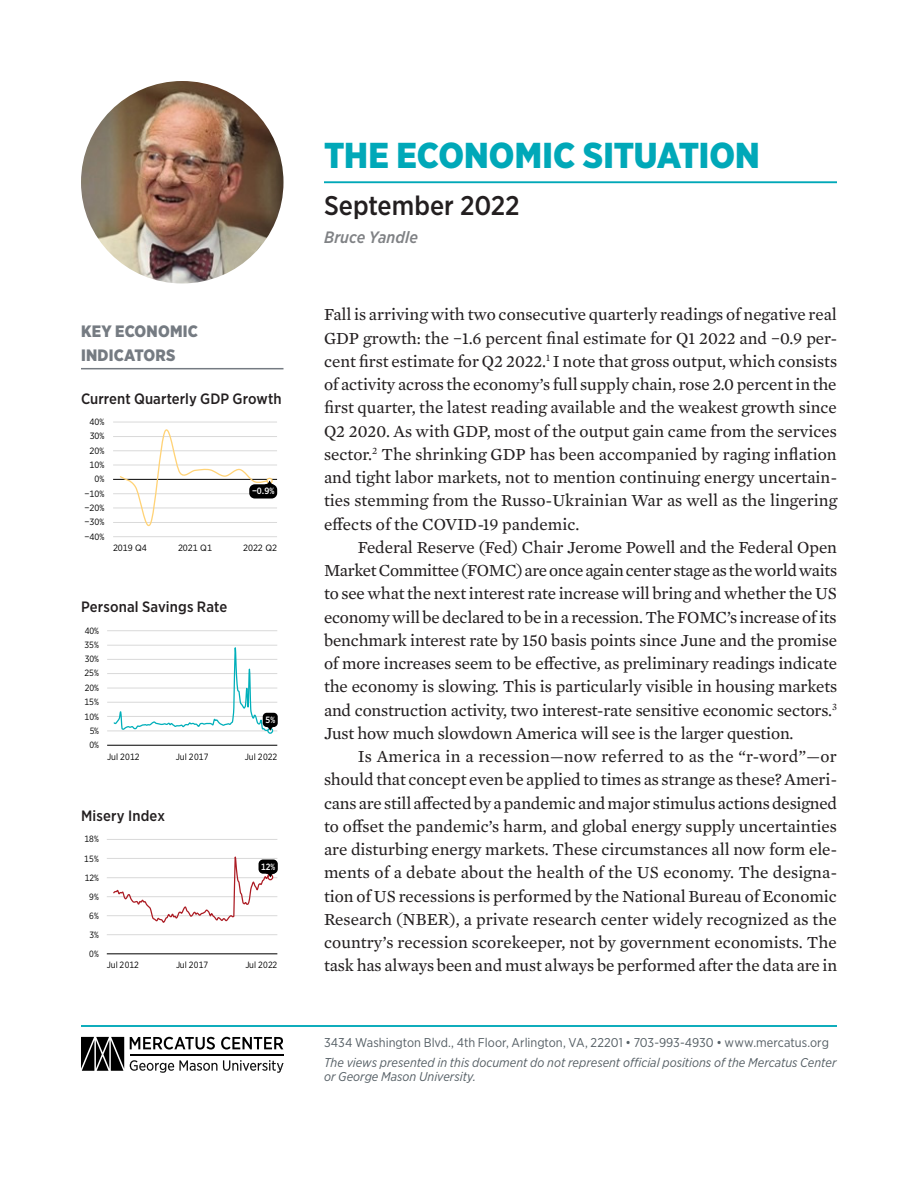
<style>
.page{position:relative;width:918px;height:1188px;background:#fff}
.page>*{position:absolute;margin:0;border:0;box-sizing:border-box;transform-origin:0 0}
.t1{font:900 36px "Gotham Narrow";letter-spacing:.005em;color:#00a8b8}
.t2{font:500 27px "Gotham Narrow";color:#231f20}
.t3{font:17.25px/23.2px "Mercury Text G2";letter-spacing:-.005em;color:#231f20;text-align:justify}
.t4{font:900 16.5px/24px "Gotham Narrow";letter-spacing:.01em;color:#757b82}
.t5{font:italic 500 16.5px "Gotham Narrow";letter-spacing:.005em;color:#808285}
.t6{font:500 15px "Gotham Narrow";letter-spacing:.005em;color:#231f20}
.t7{font:italic 12.75px/13.5px "Gotham Narrow";color:#555f65}
.t8{font:12.75px "Gotham Narrow";color:#555f65}
.t9{font:9.15px "Gotham Narrow";letter-spacing:-.005em;color:#000}
.t10{font:500 9.15px "Gotham Narrow";color:#fff}
.t11{font:9px "Gotham Narrow";letter-spacing:.005em;color:#000}
.t12{font:500 9px "Gotham Narrow";color:#fff}
</style>
<div class="page">
<hr style="left:324px;top:181px;width:513px;height:2px;background:#00a8b8">
<hr style="left:81px;top:1025px;width:756px;height:2px;background:#00a8b8">
<hr style="left:81px;top:368px;width:203px;height:1px;background:#757b82">
<hr style="left:113px;top:536px;width:164px;height:1px;background:#d9d9d9">
<hr style="left:113px;top:522px;width:164px;height:1px;background:#d9d9d9">
<hr style="left:113px;top:508px;width:164px;height:1px;background:#d9d9d9">
<hr style="left:113px;top:493px;width:164px;height:1px;background:#d9d9d9">
<hr style="left:113px;top:465px;width:164px;height:1px;background:#d9d9d9">
<hr style="left:113px;top:451px;width:164px;height:1px;background:#d9d9d9">
<hr style="left:113px;top:436px;width:164px;height:1px;background:#d9d9d9">
<hr style="left:113px;top:422px;width:164px;height:1px;background:#d9d9d9">
<hr style="left:113px;top:479px;width:164px;height:1px;background:#000">
<svg style="left:249px;top:484px;width:28px;height:15px"></svg>
<svg style="left:119px;top:421px;width:155px;height:106px"></svg>
<hr style="left:107px;top:731px;width:170px;height:1px;background:#d9d9d9">
<hr style="left:107px;top:716px;width:170px;height:1px;background:#d9d9d9">
<hr style="left:107px;top:702px;width:170px;height:1px;background:#d9d9d9">
<hr style="left:107px;top:688px;width:170px;height:1px;background:#d9d9d9">
<hr style="left:107px;top:673px;width:170px;height:1px;background:#d9d9d9">
<hr style="left:107px;top:659px;width:170px;height:1px;background:#d9d9d9">
<hr style="left:107px;top:645px;width:170px;height:1px;background:#d9d9d9">
<hr style="left:107px;top:630px;width:170px;height:1px;background:#d9d9d9">
<hr style="left:107px;top:745px;width:170px;height:1px;background:#000">
<svg style="left:263px;top:713px;width:15px;height:14px"></svg>
<svg style="left:113px;top:644px;width:163px;height:90px"></svg>
<hr style="left:107px;top:934px;width:170px;height:1px;background:#d9d9d9">
<hr style="left:107px;top:915px;width:170px;height:1px;background:#d9d9d9">
<hr style="left:107px;top:896px;width:170px;height:1px;background:#d9d9d9">
<hr style="left:107px;top:877px;width:170px;height:1px;background:#d9d9d9">
<hr style="left:107px;top:858px;width:170px;height:1px;background:#d9d9d9">
<hr style="left:107px;top:839px;width:170px;height:1px;background:#d9d9d9">
<hr style="left:107px;top:953px;width:170px;height:1px;background:#000">
<svg style="left:259px;top:859px;width:19px;height:15px"></svg>
<svg style="left:113px;top:856px;width:163px;height:67px"></svg>
<svg style="left:81px;top:1037px;width:43px;height:34px"></svg>
<svg style="left:130px;top:1037px;width:153px;height:13px"></svg>
<svg style="left:130px;top:1060px;width:153px;height:13px"></svg>
<hr style="left:130px;top:1054px;width:153px;height:1px;background:#000">
<img style="left:81px;top:81px;width:203px;height:203px;border-radius:101px">
<p class="t4" style="left:81px;top:319px;width:118px">KEY ECONOMIC<br>INDICATORS</p>
<p class="t6" style="left:81px;top:389px;width:202px">Current Quarterly GDP Growth</p>
<p class="t9" style="left:90px;top:416px;width:16px">40%</p>
<p class="t9" style="left:90px;top:431px;width:16px">30%</p>
<p class="t9" style="left:90px;top:445px;width:16px">20%</p>
<p class="t9" style="left:90px;top:459px;width:16px">10%</p>
<p class="t9" style="left:94px;top:473px;width:12px">0%</p>
<p class="t9" style="left:85px;top:488px;width:21px">−10%</p>
<p class="t9" style="left:85px;top:502px;width:21px">−20%</p>
<p class="t9" style="left:85px;top:516px;width:21px">−30%</p>
<p class="t9" style="left:85px;top:531px;width:21px">−40%</p>
<p class="t10" style="left:252px;top:485px;width:24px">−0.9%</p>
<p class="t9" style="left:113px;top:542px;width:35px">2019 Q4</p>
<p class="t9" style="left:178px;top:542px;width:35px">2021 Q1</p>
<p class="t9" style="left:243px;top:542px;width:35px">2022 Q2</p>
<p class="t6" style="left:81px;top:598px;width:148px">Personal Savings Rate</p>
<p class="t9" style="left:85px;top:625px;width:16px">40%</p>
<p class="t9" style="left:85px;top:639px;width:16px">35%</p>
<p class="t9" style="left:85px;top:653px;width:16px">30%</p>
<p class="t9" style="left:84px;top:668px;width:16px">25%</p>
<p class="t9" style="left:85px;top:682px;width:16px">20%</p>
<p class="t9" style="left:84px;top:696px;width:16px">15%</p>
<p class="t9" style="left:85px;top:711px;width:16px">10%</p>
<p class="t9" style="left:90px;top:725px;width:11px">5%</p>
<p class="t9" style="left:89px;top:739px;width:11px">0%</p>
<p class="t10" style="left:266px;top:714px;width:11px">5%</p>
<p class="t9" style="left:107px;top:751px;width:34px">Jul 2012</p>
<p class="t9" style="left:176px;top:751px;width:34px">Jul 2017</p>
<p class="t9" style="left:245px;top:751px;width:34px">Jul 2022</p>
<p class="t6" style="left:81px;top:806px;width:85px">Misery Index</p>
<p class="t11" style="left:84px;top:834px;width:16px">18%</p>
<p class="t11" style="left:84px;top:853px;width:16px">15%</p>
<p class="t11" style="left:85px;top:872px;width:15px">12%</p>
<p class="t11" style="left:89px;top:891px;width:11px">9%</p>
<p class="t11" style="left:89px;top:910px;width:11px">6%</p>
<p class="t11" style="left:89px;top:929px;width:11px">3%</p>
<p class="t11" style="left:89px;top:948px;width:11px">0%</p>
<p class="t12" style="left:261px;top:861px;width:16px">12%</p>
<p class="t11" style="left:107px;top:959px;width:34px">Jul 2012</p>
<p class="t11" style="left:176px;top:959px;width:34px">Jul 2017</p>
<p class="t11" style="left:245px;top:959px;width:33px">Jul 2022</p>
<h1 class="t1" style="left:324px;top:132px;width:437px">THE ECONOMIC SITUATION</h1>
<h2 class="t2" style="left:324px;top:188px;width:197px">September 2022</h2>
<p class="t5" style="left:324px;top:226px;width:95px">Bruce Yandle</p>
<p class="t3" style="left:324px;top:302px;width:515px">Fall is arriving with two consecutive quarterly readings of negative real GDP growth: the −1.6 percent final estimate for Q1 2022 and −0.9 per&shy;cent first estimate for Q2 2022.<sup>1</sup> I note that gross output, which consists of activity across the economy’s full supply chain, rose 2.0 percent in the first quarter, the latest reading available and the weakest growth since Q2 2020. As with GDP, most of the output gain came from the services sector.<sup>2</sup> The shrinking GDP has been accompanied by raging inflation and tight labor markets, not to mention continuing energy uncertain&shy;ties stemming from the Russo-Ukrainian War as well as the lingering effects of the COVID-19 pandemic.</p>
<p class="t3" style="left:324px;top:534px;width:515px;text-indent:34px">Federal Reserve (Fed) Chair Jerome Powell and the Federal Open Market Committee (FOMC) are once again center stage as the world waits to see what the next interest rate increase will bring and whether the US economy will be declared to be in a recession. The FOMC’s increase of its benchmark interest rate by 150 basis points since June and the promise of more increases seem to be effective, as preliminary readings indicate the economy is slowing. This is particularly visible in housing markets and construction activity, two interest-rate sensitive economic sectors.<sup>3<br></sup>Just how much slowdown America will see is the larger question.</p>
<p class="t3" style="left:324px;top:744px;width:515px;text-indent:34px">Is America in a recession—now referred to as the “r-word”—or should that concept even be applied to times as strange as these? Ameri&shy;cans are still affected by a pandemic and major stimulus actions designed to offset the pandemic’s harm, and global energy supply uncertainties are disturbing energy markets. These circumstances all now form ele&shy;ments of a debate about the health of the US economy. The designa&shy;tion of US recessions is performed by the National Bureau of Economic Research (NBER), a private research center widely recognized as the country’s recession scorekeeper, not by government economists. The task has always been and must always be performed after the data are in</p>
<p class="t8" style="left:324px;top:1035px;width:506px">3434 Washington Blvd., 4th Floor, Arlington, VA, 22201 • 703-993-4930 • www.mercatus.org</p>
<p class="t7" style="left:324px;top:1056px;width:514px">The views presented in this document do not represent official positions of the Mercatus Center or George Mason University.</p>
</div>
